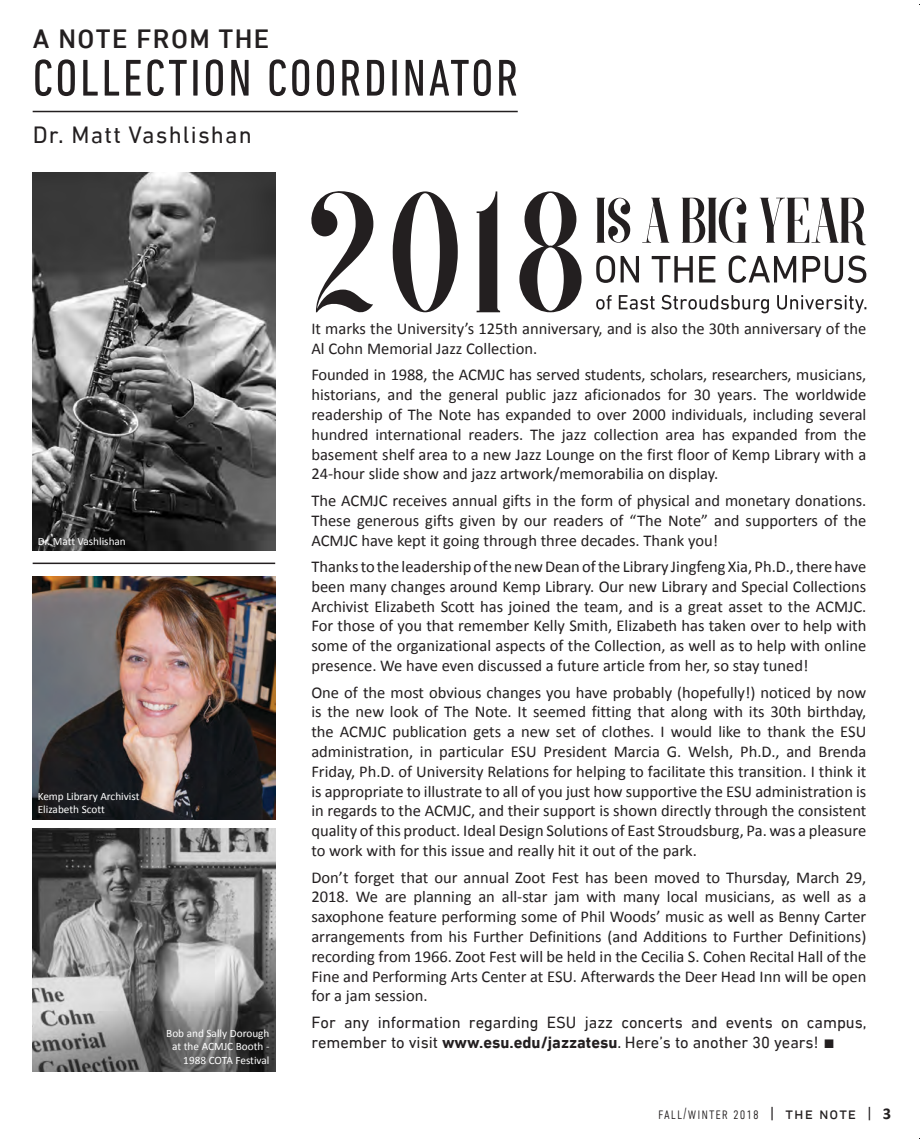
<style>
.page{position:relative;width:920px;height:1143px;background:#fff}
.page>*{position:absolute;margin:0;border:0;box-sizing:border-box;transform-origin:0 0}
.t1{font:condensed 52.5px "DIN Next LT Pro";letter-spacing:.05em;color:#231f20}
.t2{font:500 27px "DIN Next LT Pro";letter-spacing:.05em;color:#231f20}
.t3{font:24px "DIN Next LT Pro";letter-spacing:.05em;color:#231f20}
.t4{font:16.5px/19.8px "Calibri";color:#231f20;text-align:justify}
.t5{font:16.5px/19.8px "DIN Next LT Pro";color:#231f20}
.t6{font:300 condensed 16.5px "DIN Next LT Pro";letter-spacing:.06em;color:#231f20}
.t7{font:11.25px/13.5px "Calibri";color:#fff}
.s1{font-weight:700}
.s2{font-weight:400;font-stretch:normal}
.s3{font-family:"Calibri";font-weight:700;font-stretch:normal}
</style>
<div class="page">
<img style="left:32px;top:829px;width:243px;height:243px">
<hr style="left:33px;top:111px;width:484px;height:1px;background:#231f20">
<img style="left:32px;top:172px;width:243px;height:378px">
<svg style="left:596px;top:256px;width:270px;height:27px"></svg>
<svg style="left:596px;top:197px;width:270px;height:48px"></svg>
<svg style="left:311px;top:191px;width:270px;height:122px"></svg>
<svg style="left:596px;top:295px;width:270px;height:18px"></svg>
<img style="left:32px;top:576px;width:243px;height:243px">
<hr style="left:33px;top:563px;width:242px;height:1px;background:#231f20">
<h2 class="t2" style="left:33px;top:23px;width:238px">A NOTE FROM THE</h2>
<h1 class="t1" style="left:33px;top:48px;width:487px">COLLECTION COORDINATOR</h1>
<h3 class="t3" style="left:33px;top:121px;width:221px">Dr. Matt Vashlishan</h3>
<p class="t7" style="left:38px;top:535px;width:90px">Dr. Matt Vashlishan</p>
<p class="t7" style="left:38px;top:789px;width:103px">Kemp Library Archivist<br>Elizabeth Scott</p>
<p class="t7" style="left:166px;top:1026px;width:105px;text-align:right">Bob and Sally Dorough at the ACMJC Booth -<br>1988 COTA Festival</p>
<p class="t4" style="left:311px;top:319px;width:556px">It marks the University’s 125th anniversary, and is also the 30th anniversary of the<br>Al Cohn Memorial Jazz Collection.</p>
<p class="t4" style="left:311px;top:365px;width:556px">Founded in 1988, the ACMJC has served students, scholars, researchers, musicians, historians, and the general public jazz aficionados for 30 years. The worldwide readership of The Note has expanded to over 2000 individuals, including several hundred international readers. The jazz collection area has expanded from the basement shelf area to a new Jazz Lounge on the first floor of Kemp Library with a 24-hour slide show and jazz artwork/memorabilia on display.</p>
<p class="t4" style="left:311px;top:491px;width:556px">The ACMJC receives annual gifts in the form of physical and monetary donations.<br>These generous gifts given by our readers of “The Note” and supporters of the ACMJC have kept it going through three decades. Thank you!</p>
<p class="t4" style="left:311px;top:557px;width:556px">Thanks to the leadership of the new Dean of the Library Jingfeng Xia, Ph.D., there have been many changes around Kemp Library. Our new Library and Special Collections Archivist Elizabeth Scott has joined the team, and is a great asset to the ACMJC.<br>For those of you that remember Kelly Smith, Elizabeth has taken over to help with some of the organizational aspects of the Collection, as well as to help with online presence. We have even discussed a future article from her, so stay tuned!</p>
<p class="t4" style="left:311px;top:682px;width:556px">One of the most obvious changes you have probably (hopefully!) noticed by now is the new look of The Note. It seemed fitting that along with its 30th birthday, the ACMJC publication gets a new set of clothes. I would like to thank the ESU administration, in particular ESU President Marcia G. Welsh, Ph.D., and Brenda Friday, Ph.D. of University Relations for helping to facilitate this transition. I think it is appropriate to illustrate to all of you just how supportive the ESU administration is in regards to the ACMJC, and their support is shown directly through the consistent quality of this product. Ideal Design Solutions of East Stroudsburg, Pa. was a pleasure to work with for this issue and really hit it out of the park.</p>
<p class="t4" style="left:311px;top:867px;width:556px">Don’t forget that our annual Zoot Fest has been moved to Thursday, March 29, 2018. We are planning an all-star jam with many local musicians, as well as a saxophone feature performing some of Phil Woods’ music as well as Benny Carter arrangements from his Further Definitions (and Additions to Further Definitions) recording from 1966. Zoot Fest will be held in the Cecilia S. Cohen Recital Hall of the Fine and Performing Arts Center at ESU. Afterwards the Deer Head Inn will be open for a jam session.</p>
<p class="t5" style="left:311px;top:1012px;width:556px">For any information regarding ESU jazz concerts and events on campus, remember to visit <span class="s1">www.esu.edu/jazzatesu</span>. H ere’s to another 30 years! ■</p>
<p class="t6" style="left:658px;top:1104px;width:235px">fall/winter 2018 <span class="s2">| the note |</span> <span class="s3">3</span></p>
</div>
